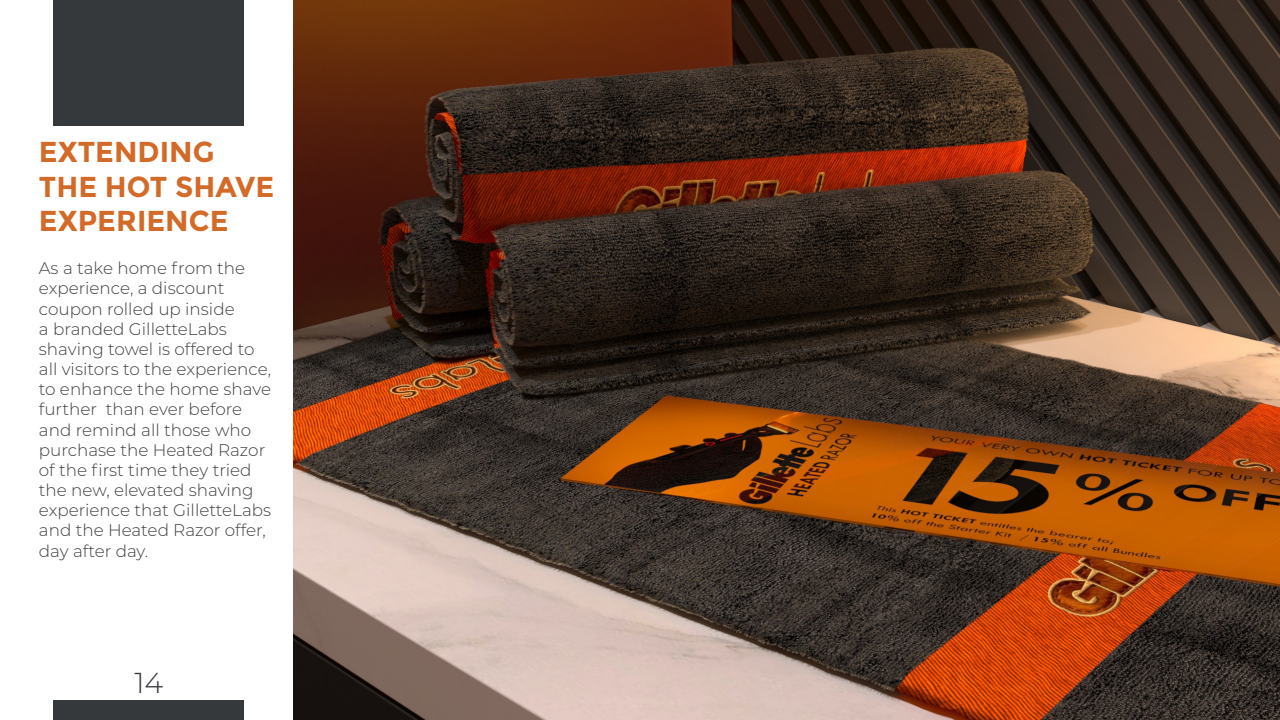
<style>
.page{position:relative;width:1280px;height:720px;background:#fff}
.page>*{position:absolute;margin:0;border:0;box-sizing:border-box;transform-origin:0 0}
.t1{font:700 28.8px/34.6px "Montserrat";color:#d36a27}
.t2{font:300 28.8px "Montserrat";color:#36393c}
.t3{font:300 16.8px/20.2px "Montserrat";color:#3e3e3f}
</style>
<div class="page">
<img style="left:293px;top:0;width:987px;height:720px">
<div style="left:54px;top:0;width:190px;height:126px;background:#36393c"></div>
<div style="left:54px;top:701px;width:190px;height:19px;background:#36393c"></div>
<p class="t1" style="left:39px;top:135px;width:237px">EXTENDING<br>THE HOT SHAVE<br>EXPERIENCE</p>
<p class="t3" style="left:39px;top:258px;width:234px">As a take home from the experience, a discount coupon rolled up inside<br>a branded GilletteLabs shaving towel is offered to all visitors to the experience, to enhance the home shave further than ever before and remind all those who purchase the Heated Razor of the first time they tried the new, elevated shaving experience that GilletteLabs and the Heated Razor offer, day after day.</p>
<p class="t2" style="left:134px;top:664px;width:31px">14</p>
</div>
